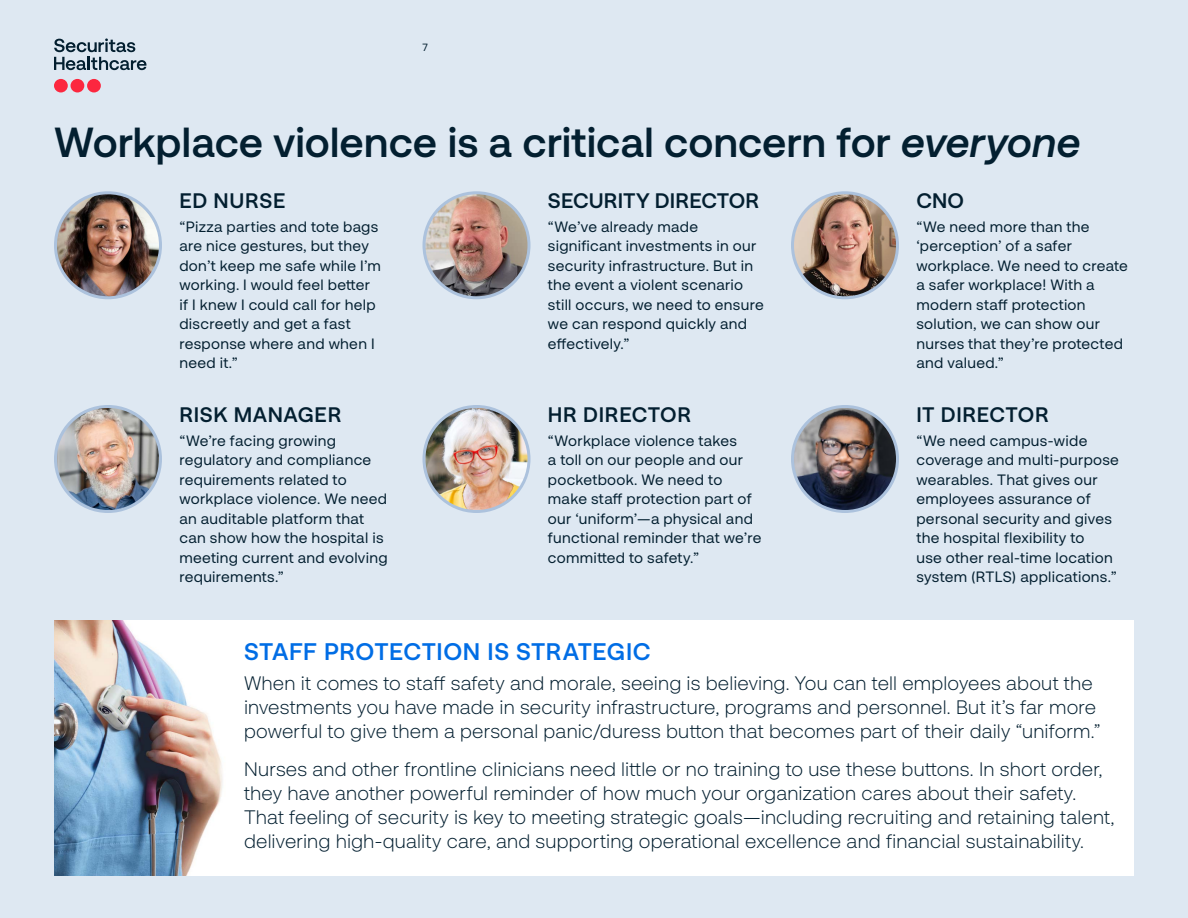
<style>
.page{position:relative;width:1188px;height:918px;background:#dee8f2}
.page>*{position:absolute;margin:0;border:0;box-sizing:border-box;transform-origin:0 0}
.t1{font:700 42px "Securitas Pro";letter-spacing:-.005em;color:#031f30}
.t2{font:700 24px "Securitas Pro";letter-spacing:.02em;color:#006de5}
.t3{font:700 21px "Securitas Pro";letter-spacing:.02em;color:#031f30}
.t4{font:700 21px "Securitas Pro";color:#031f30}
.t5{font:300 19.5px/24px "Securitas Pro";letter-spacing:.01em;color:#031f30}
.t6{font:15px/19.5px "Securitas Pro";letter-spacing:.02em;color:#031f30}
.t7{font:10.5px "Securitas Pro";color:#031f30}
.s1{font-style:italic}
</style>
<div class="page">
<div style="left:54px;top:79px;width:14px;height:13px;background:#fc273f;border-radius:50%"></div>
<div style="left:71px;top:79px;width:13px;height:13px;background:#fc273f;border-radius:50%"></div>
<div style="left:87px;top:79px;width:14px;height:13px;background:#fc273f;border-radius:50%"></div>
<svg style="left:54px;top:38px;width:92px;height:32px"></svg>
<img style="left:56px;top:193px;width:104px;height:105px;border-radius:52px">
<div style="left:54px;top:191px;width:108px;height:108px;border:3px solid #acc2dd;border-radius:50%"></div>
<img style="left:56px;top:406px;width:104px;height:104px">
<div style="left:54px;top:405px;width:108px;height:108px;border:3px solid #acc2dd;border-radius:50%"></div>
<img style="left:424px;top:193px;width:105px;height:105px;border-radius:52px">
<div style="left:423px;top:191px;width:108px;height:108px;border:3px solid #acc2dd;border-radius:50%"></div>
<img style="left:424px;top:406px;width:105px;height:106px;border-radius:52px">
<div style="left:423px;top:405px;width:108px;height:108px;border:3px solid #acc2dd;border-radius:50%"></div>
<img style="left:793px;top:193px;width:105px;height:105px;border-radius:52px">
<div style="left:791px;top:191px;width:108px;height:108px;border:3px solid #acc2dd;border-radius:50%"></div>
<img style="left:793px;top:406px;width:105px;height:106px;border-radius:52px">
<div style="left:791px;top:405px;width:108px;height:108px;border:3px solid #acc2dd;border-radius:50%"></div>
<div style="left:54px;top:620px;width:202px;height:255px;background:#fff"></div>
<img style="left:54px;top:620px;width:169px;height:255px">
<div style="left:244px;top:620px;width:890px;height:255px;background:#fff"></div>
<p class="t7" style="left:423px;top:41px;width:7px">7</p>
<h1 class="t1" style="left:54px;top:116px;width:1028px">Workplace violence is a critical concern for <span class="s1">everyone</span></h1>
<h3 class="t3" style="left:179px;top:188px;width:108px">ED NURSE</h3>
<p class="t6" style="left:179px;top:217px;width:203px">“Pizza parties and tote bags are nice gestures, but they don’t keep me safe while I’m working. I would feel better if I knew I could call for help discreetly and get a fast response where and when I need it.”</p>
<h3 class="t3" style="left:179px;top:401px;width:164px">RISK MANAGER</h3>
<p class="t6" style="left:179px;top:430px;width:210px">“We’re facing growing regulatory and compliance requirements related to workplace violence. We need an auditable platform that can show how the hospital is meeting current and evolving requirements.”</p>
<h3 class="t4" style="left:548px;top:188px;width:213px">SECURITY DIRECTOR</h3>
<p class="t6" style="left:548px;top:217px;width:217px">“We’ve already made significant investments in our security infrastructure. But in the event a violent scenario still occurs, we need to ensure we can respond quickly and effectively.”</p>
<h3 class="t3" style="left:548px;top:401px;width:145px">HR DIRECTOR</h3>
<p class="t6" style="left:548px;top:430px;width:215px">“Workplace violence takes<br>a toll on our people and our pocketbook. We need to make staff protection part of our ‘uniform’—a physical and functional reminder that we’re committed to safety.”</p>
<h3 class="t3" style="left:916px;top:188px;width:49px">CNO</h3>
<p class="t6" style="left:916px;top:217px;width:213px">“We need more than the ‘perception’ of a safer workplace. We need to create a safer workplace! With a modern staff protection solution, we can show our nurses that they’re protected and valued.”</p>
<h3 class="t3" style="left:916px;top:401px;width:134px">IT DIRECTOR</h3>
<p class="t6" style="left:916px;top:430px;width:204px">“We need campus-wide coverage and multi-purpose wearables. That gives our employees assurance of personal security and gives the hospital flexibility to<br>use other real-time location system (RTLS) applications.”</p>
<h2 class="t2" style="left:244px;top:636px;width:408px">STAFF PROTECTION IS STRATEGIC</h2>
<p class="t5" style="left:244px;top:671px;width:858px">When it comes to staff safety and morale, seeing is believing. You can tell employees about the investments you have made in security infrastructure, programs and personnel. But it’s far more powerful to give them a personal panic/duress button that becomes part of their daily “uniform.”</p>
<p class="t5" style="left:244px;top:757px;width:872px">Nurses and other frontline clinicians need little or no training to use these buttons. In short order, they have another powerful reminder of how much your organization cares about their safety.<br>That feeling of security is key to meeting strategic goals—including recruiting and retaining talent, delivering high-quality care, and supporting operational excellence and financial sustainability.</p>
</div>
